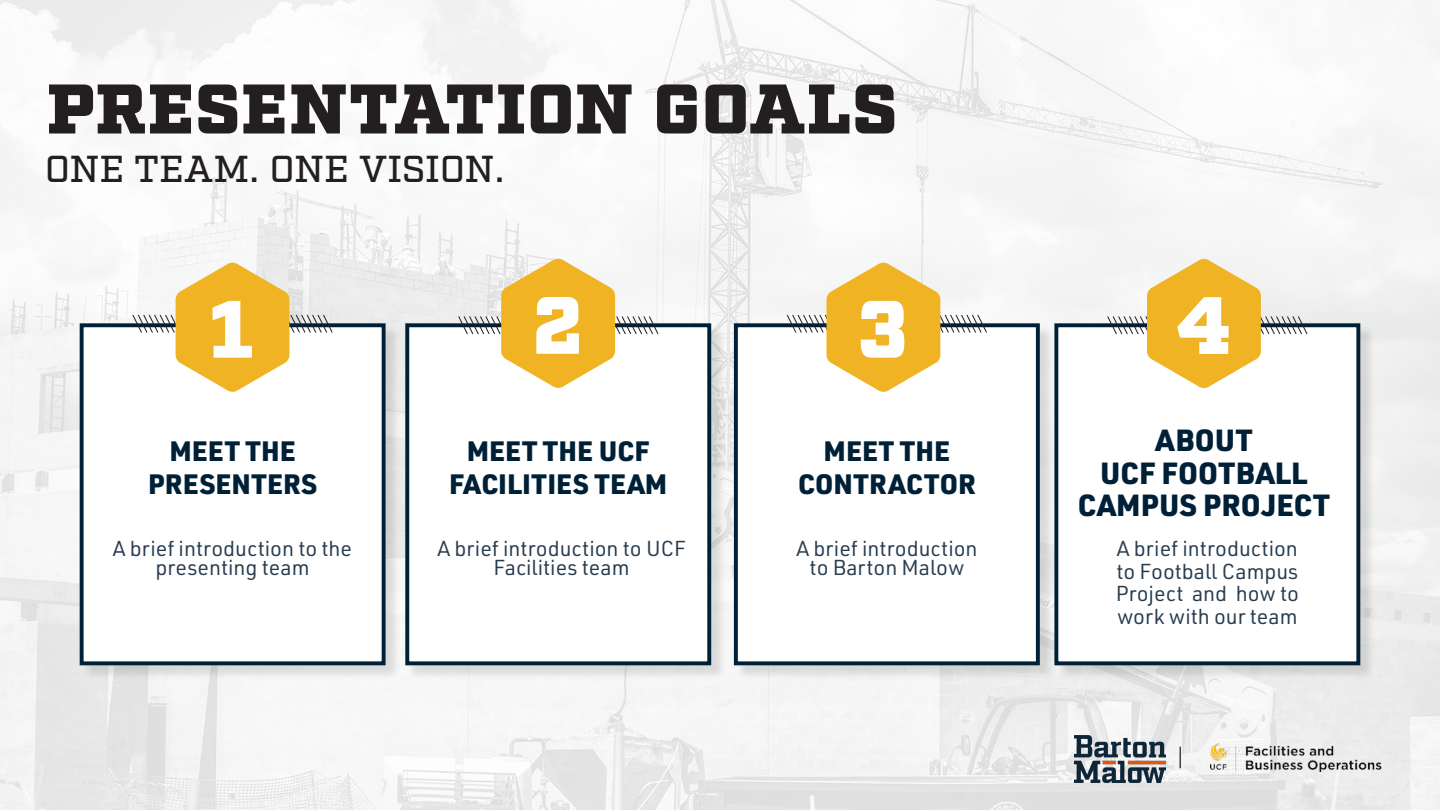
<style>
.page{position:relative;width:1440px;height:810px;background:#fff}
.page>*{position:absolute;margin:0;border:0;box-sizing:border-box;transform-origin:0 0}
.t1{font:900 81.12px "Factoria";color:#fff}
.Questions{font:900 70px "Factoria";letter-spacing:.02em;color:#231f20}
.t2{font:500 37.5px "Factoria";letter-spacing:.005em;color:#231f20}
.Body_Copy_-_Left_Align{font:900 30px "URWDIN";letter-spacing:.01em;color:#002037}
.Body_Copy_-_Left_Align-2{font:900 27.5px "URWDIN";letter-spacing:.01em;color:#002037}
.Body_Copy_-_Left_Align-3{font:21.25px/18.8px "URWDIN";color:#283c4f;text-align:center}
</style>
<div class="page">
<img style="left:0;top:0;width:1440px;height:810px">
<div style="left:407px;top:325px;width:320px;height:356px;background:#231f20;opacity:.13"></div>
<div style="left:405px;top:323px;width:306px;height:342px;background:#fff;border:4px solid #002037"></div>
<div style="left:82px;top:325px;width:319px;height:356px;background:#231f20;opacity:.13"></div>
<div style="left:80px;top:323px;width:306px;height:342px;background:#fff;border:4px solid #002037"></div>
<div style="left:736px;top:325px;width:319px;height:356px;background:#231f20;opacity:.13"></div>
<div style="left:734px;top:323px;width:306px;height:342px;background:#fff;border:4px solid #002037"></div>
<div style="left:1056px;top:325px;width:320px;height:356px;background:#231f20;opacity:.13"></div>
<div style="left:1054px;top:323px;width:306px;height:342px;background:#fff;border:4px solid #002037"></div>
<svg style="left:1106px;top:259px;width:202px;height:129px"></svg>
<svg style="left:786px;top:262px;width:202px;height:130px"></svg>
<svg style="left:457px;top:258px;width:202px;height:130px"></svg>
<svg style="left:131px;top:262px;width:203px;height:130px"></svg>
<img style="left:1075px;top:735px;width:91px;height:48px">
<img style="left:1210px;top:743px;width:171px;height:28px">
<svg style="left:1180px;top:747px;width:1px;height:21px"></svg>
<p class="Questions" style="left:47px;top:67px;width:852px">PRESENTATION GOALS</p>
<p class="t2" style="left:45px;top:147px;width:461px">ONE TEAM. ONE VISION.</p>
<p class="t1" style="left:211px;top:281px;width:43px">1</p>
<p class="t1" style="left:533px;top:277px;width:51px">2</p>
<p class="t1" style="left:858px;top:281px;width:51px">3</p>
<p class="Body_Copy_-_Left_Align-2" style="left:169px;top:432px;width:128px">MEET THE</p>
<p class="Body_Copy_-_Left_Align-2" style="left:148px;top:465px;width:170px">PRESENTERS</p>
<p class="Body_Copy_-_Left_Align-2" style="left:467px;top:432px;width:184px">MEET THE UCF</p>
<p class="Body_Copy_-_Left_Align-2" style="left:449px;top:465px;width:220px">FACILITIES TEAM</p>
<p class="Body_Copy_-_Left_Align-2" style="left:824px;top:432px;width:128px">MEET THE</p>
<p class="Body_Copy_-_Left_Align-2" style="left:798px;top:465px;width:179px">CONTRACTOR</p>
<p class="Body_Copy_-_Left_Align-3" style="left:437px;top:539px;width:250px">A brief introduction to UCF<br>Facilities team</p>
<p class="Body_Copy_-_Left_Align-3" style="left:113px;top:539px;width:241px">A brief introduction to the presenting team</p>
<p class="Body_Copy_-_Left_Align-3" style="left:796px;top:539px;width:183px">A brief introduction to Barton Malow</p>
<p class="t1" style="left:1176px;top:277px;width:55px">4</p>
<p class="Body_Copy_-_Left_Align" style="left:1155px;top:420px;width:98px">ABOUT</p>
<p class="Body_Copy_-_Left_Align" style="left:1100px;top:452px;width:209px">UCF FOOTBALL</p>
<p class="Body_Copy_-_Left_Align" style="left:1078px;top:484px;width:254px">CAMPUS PROJECT</p>
<p class="Body_Copy_-_Left_Align-3" style="left:1116px;top:537px;width:185px;line-height:22.5px;text-align:justify">A brief introduction to Football Campus Project and how to work with our team</p>
</div>
